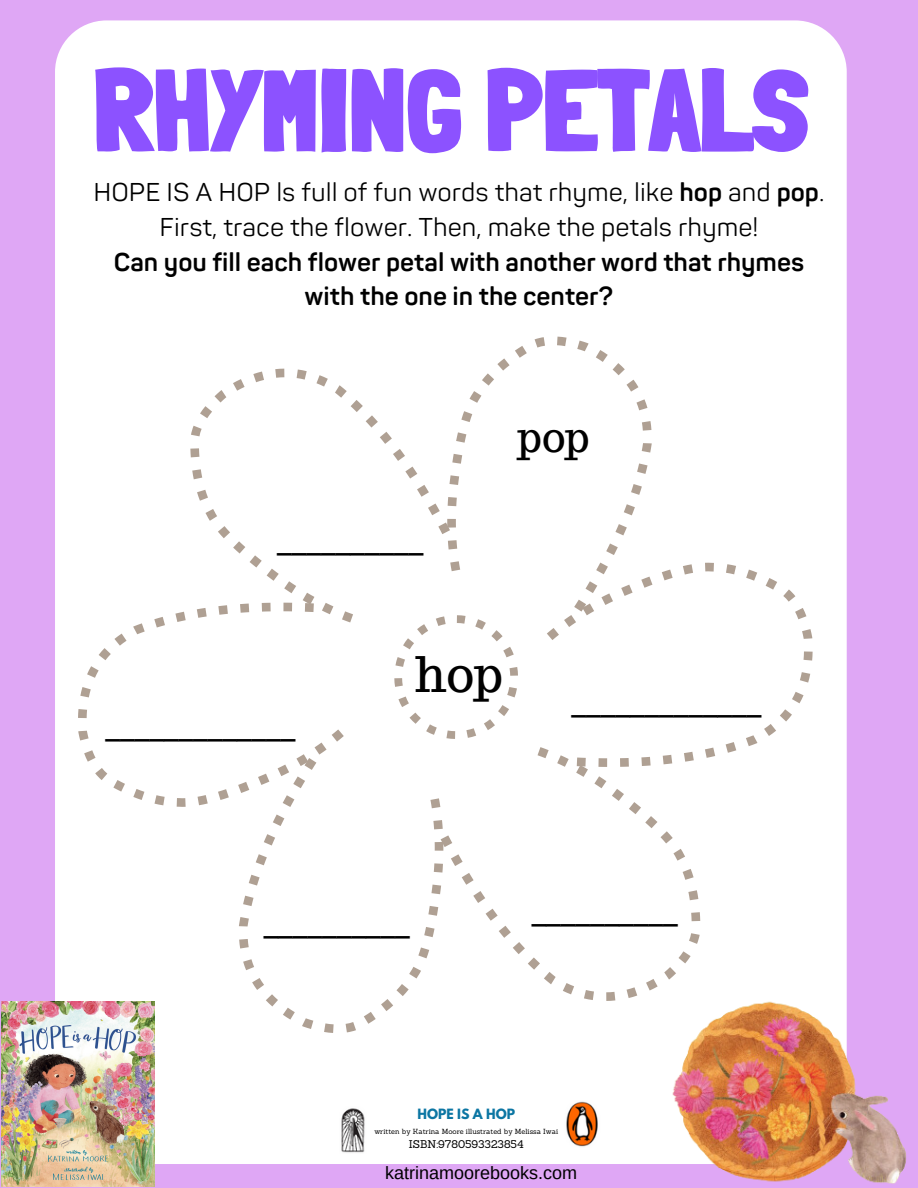
<style>
.page{position:relative;width:918px;height:1188px;background:#dfa7f5}
.page>*{position:absolute;margin:0;border:0;box-sizing:border-box;transform-origin:0 0}
.t1{font:900 115.5px "Londrina Solid";color:#8c52ff}
.t2{font:48px "Trocchi";color:#000}
.t3{font:40.5px "Trocchi";color:#000}
.t4{font:25.35px/34.8px "Panton";color:#000;text-align:center}
.t5{font:700 25.35px/34.8px "Panton";color:#000;text-align:center}
.t6{font:18px "Arimo";color:#000}
.t7{font:700 12.6px "League Spartan";color:#0c76a3}
.t8{font:10.8px "Sanchez";color:#000}
.t9{font:7.2px "Sanchez";color:#000}
.s1{font-weight:700}
</style>
<div class="page">
<div style="left:55px;top:20px;width:792px;height:1144px;background:#fff;border-radius:51px"></div>
<img style="left:341px;top:1108px;width:24px;height:45px">
<img style="left:566px;top:1101px;width:32px;height:46px">
<img style="left:2px;top:1001px;width:153px;height:186px">
<img style="left:672px;top:978px;width:235px;height:206px">
<svg style="left:190px;top:369px;width:257px;height:253px"></svg>
<svg style="left:447px;top:337px;width:205px;height:234px"></svg>
<svg style="left:547px;top:563px;width:266px;height:195px"></svg>
<svg style="left:443px;top:747px;width:257px;height:254px"></svg>
<svg style="left:78px;top:603px;width:266px;height:204px"></svg>
<svg style="left:239px;top:758px;width:204px;height:275px"></svg>
<svg style="left:394px;top:615px;width:124px;height:124px"></svg>
<h1 class="t1" style="left:93px;top:42px;width:717px">RHYMING PETALS</h1>
<p class="t4" style="left:94px;top:176px;width:732px">HOPE IS A HOP ls full of fun words that rhyme, like <span class="s1">hop</span> and <span class="s1">pop</span>.<br>First, trace the flower. Then, make the petals rhyme!</p>
<p class="t5" style="left:114px;top:245px;width:692px">Can you fill each flower petal with another word that rhymes with the one in the center?</p>
<h3 class="t3" style="left:277px;top:511px;width:148px">__________</h3>
<h3 class="t3" style="left:518px;top:411px;width:73px">pop</h3>
<h3 class="t3" style="left:106px;top:698px;width:191px">_____________</h3>
<h2 class="t2" style="left:415px;top:643px;width:90px">hop</h2>
<h3 class="t3" style="left:572px;top:673px;width:191px">_____________</h3>
<h3 class="t3" style="left:264px;top:895px;width:148px">__________</h3>
<h3 class="t3" style="left:532px;top:883px;width:148px">__________</h3>
<p class="t7" style="left:417px;top:1108px;width:99px">HOPE IS A HOP</p>
<p class="t9" style="left:374px;top:1127px;width:185px">written by Katrina Moore illustrated by Melissa Iwai</p>
<p class="t8" style="left:409px;top:1137px;width:116px">ISBN:9780593323854</p>
<p class="t6" style="left:385px;top:1163px;width:194px">katrinamoorebooks.com</p>
</div>
